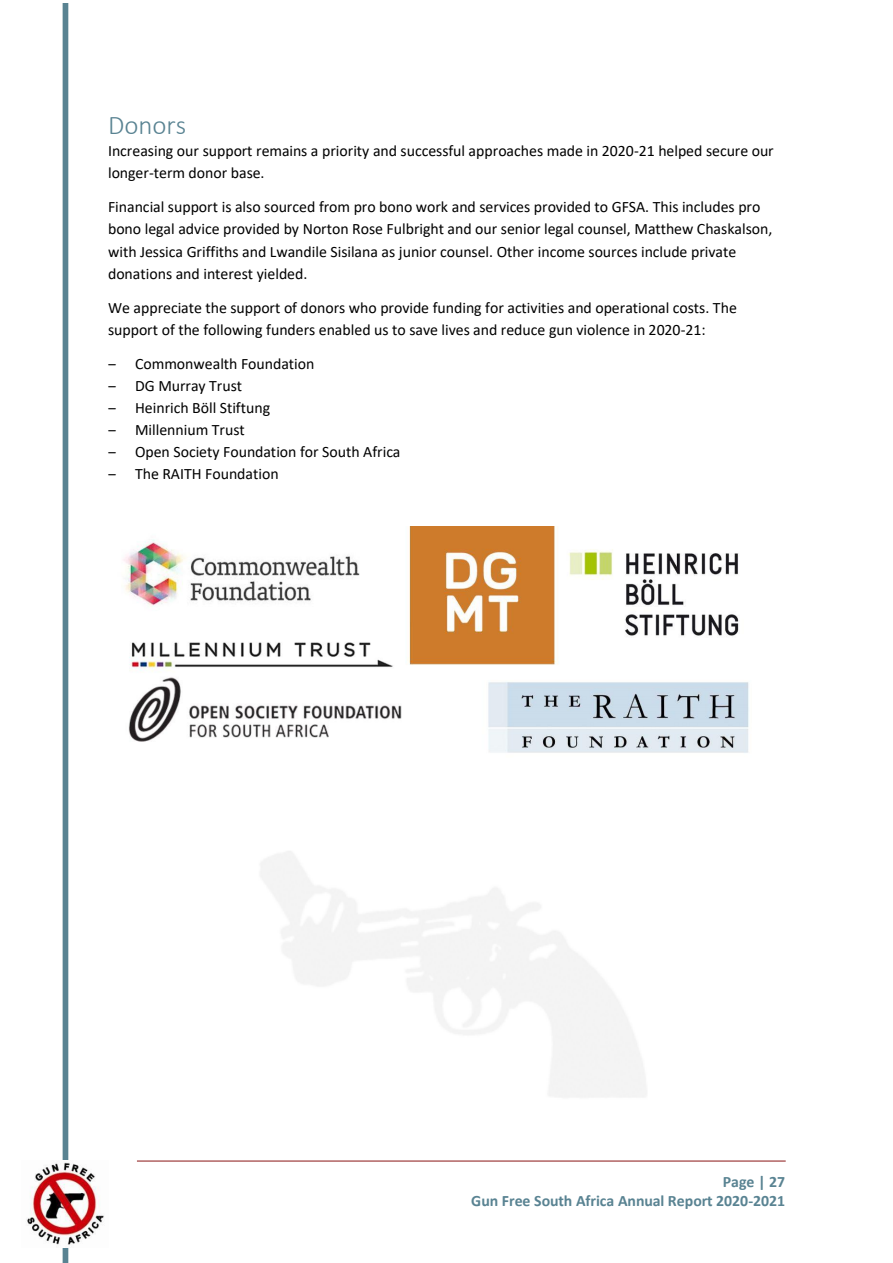
<style>
.page{position:relative;width:893px;height:1263px;background:#fff}
.page>*{position:absolute;margin:0;border:0;box-sizing:border-box;transform-origin:0 0}
.t1{font:300 27px "Calibri";color:#598392}
.t2{font:15.9px/22px "Calibri";color:#000}
.t3{font:700 15.9px/19.2px "Calibri";letter-spacing:-.005em;color:#598392;text-align:right}
</style>
<div class="page">
<div style="left:63px;top:3px;width:5px;height:1260px;background:#598392"></div>
<img style="left:26px;top:1161px;width:78px;height:86px">
<hr style="left:137px;top:1161px;width:649px;height:1px;background:#891414">
<img style="left:123px;top:527px;width:626px;height:226px">
<h1 class="t1" style="left:108px;top:113px;width:80px">Donors</h1>
<p class="t2" style="left:108px;top:141px;width:667px">Increasing our support remains a priority and successful approaches made in 2020-21 helped secure our longer-term donor base.</p>
<p class="t2" style="left:108px;top:197px;width:666px">Financial support is also sourced from pro bono work and services provided to GFSA. This includes pro bono legal advice provided by Norton Rose Fulbright and our senior legal counsel, Matthew Chaskalson, with Jessica Griffiths and Lwandile Sisilana as junior counsel. Other income sources include private donations and interest yielded.</p>
<p class="t2" style="left:108px;top:298px;width:630px">We appreciate the support of donors who provide funding for activities and operational costs. The support of the following funders enabled us to save lives and reduce gun violence in 2020-21:</p>
<p class="t2" style="left:108px;top:354px;width:294px">‒ Commonwealth Foundation<br>‒ DG Murray Trust<br>‒ Heinrich Böll Stiftung<br>‒ Millennium Trust<br>‒ Open Society Foundation for South Africa ‒ The RAITH Foundation</p>
<p class="t3" style="left:471px;top:1173px;width:315px">Page | 27<br>Gun Free South Africa Annual Report 2020-2021</p>
</div>
